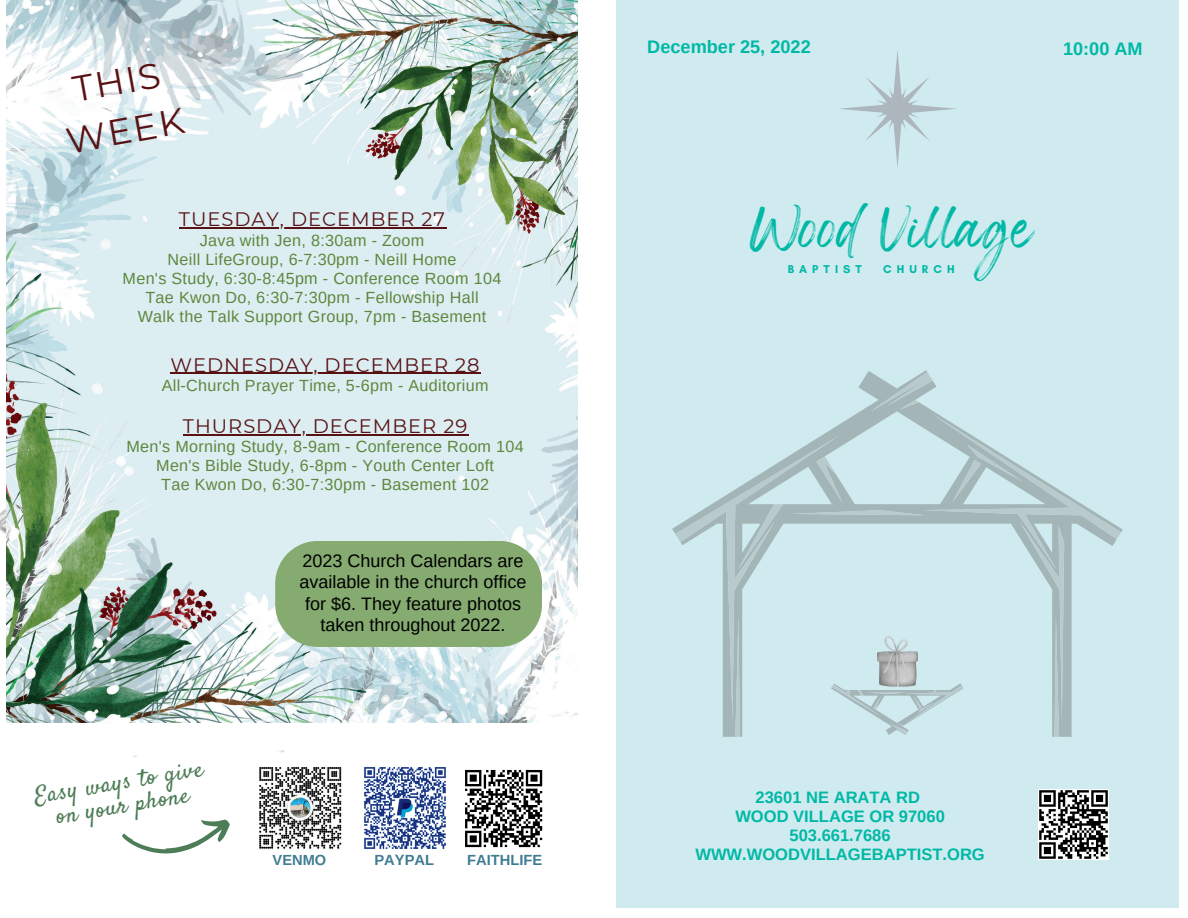
<style>
.page{position:relative;width:1188px;height:918px;background:#fff}
.page>*{position:absolute;margin:0;border:0;box-sizing:border-box;transform-origin:0 0}
.t1{font:36px/49.5px "Montserrat";color:#581214;text-align:center}
.t2{font:31.95px "Wonderful Branding";color:#00b8a5}
.t3{font:23.7px/23.7px "Satisfy";color:#4d7d56;text-align:center}
.t4{font:19.5px "Montserrat";letter-spacing:.05em;color:#581214}
.t5{font:700 18.15px "Arimo";color:#00b8a5}
.t6{font:18px/21.3px "Arimo";color:#000;text-align:center}
.t7{font:700 16.5px/19.2px "Arimo";color:#00b8a5;text-align:center}
.t8{font:16.2px/19.2px "Arimo";letter-spacing:.02em;color:#5d873c;text-align:center}
.t9{font:700 14.7px "Arimo";color:#407c93}
.t10{font:700 11.55px "Glacial Indifference";letter-spacing:.44em;color:#00b8a5}
</style>
<div class="page">
<div style="left:616px;top:0;width:562px;height:908px;background:#cfebef"></div>
<img style="left:1039px;top:790px;width:69px;height:69px">
<img style="left:7px;top:0;width:570px;height:722px">
<img style="left:364px;top:767px;width:82px;height:82px">
<img style="left:259px;top:767px;width:83px;height:83px">
<svg style="left:465px;top:770px;width:78px;height:78px"></svg>
<svg style="left:122px;top:819px;width:108px;height:35px"></svg>
<svg style="left:735px;top:721px;width:5px;height:16px"></svg>
<svg style="left:675px;top:455px;width:116px;height:266px"></svg>
<svg style="left:839px;top:50px;width:117px;height:117px"></svg>
<svg style="left:791px;top:372px;width:330px;height:365px"></svg>
<div style="left:275px;top:541px;width:267px;height:106px;background:#85ab70"></div>
<div style="left:847px;top:621px;width:103px;height:69px;background:#cfebef"></div>
<img style="left:877px;top:636px;width:41px;height:51px">
<hr style="left:179px;top:227px;width:267px;height:2px;background:#581214">
<hr style="left:171px;top:373px;width:310px;height:1px;background:#581214">
<hr style="left:183px;top:434px;width:285px;height:1px;background:#581214">
<h1 class="t1" style="left:54px;top:68px;width:121px;rotate:-10deg">THIS<br>WEEK</h1>
<p class="t5" style="left:647px;top:36px;width:165px">December 25, 2022</p>
<p class="t4" style="left:179px;top:207px;width:268px">TUESDAY, DECEMBER 27</p>
<h2 class="t2" style="left:750px;top:222px;width:287px">Wood Village</h2>
<p class="t8" style="left:123px;top:230px;width:380px">Java with Jen, 8:30am - Zoom<br>Neill LifeGroup, 6-7:30pm - Neill Home<br>Men's Study, 6:30-8:45pm - Conference Room 104<br>Tae Kwon Do, 6:30-7:30pm - Fellowship Hall<br>Walk the Talk Support Group, 7pm - Basement</p>
<p class="t10" style="left:788px;top:262px;width:76px">BAPTIST</p>
<p class="t10" style="left:883px;top:262px;width:73px">CHURCH</p>
<p class="t4" style="left:171px;top:353px;width:311px">WEDNESDAY, DECEMBER 28</p>
<p class="t8" style="left:162px;top:376px;width:328px">All-Church Prayer Time, 5-6pm - Auditorium</p>
<p class="t4" style="left:183px;top:414px;width:286px">THURSDAY, DECEMBER 29</p>
<p class="t8" style="left:126px;top:437px;width:399px">Men's Morning Study, 8-9am - Conference Room 104<br>Men's Bible Study, 6-8pm - Youth Center Loft<br>Tae Kwon Do, 6:30-7:30pm - Basement 102</p>
<p class="t6" style="left:300px;top:550px;width:228px">2023 Church Calendars are available in the church office for $6. They feature photos taken throughout 2022.</p>
<p class="t5" style="left:1063px;top:39px;width:81px">10:00 AM</p>
<h3 class="t3" style="left:33px;top:785px;width:172px;rotate:-9deg">Easy ways to give on your phone</h3>
<p class="t9" style="left:273px;top:852px;width:55px">VENMO</p>
<p class="t9" style="left:374px;top:851px;width:61px">PAYPAL</p>
<p class="t9" style="left:467px;top:851px;width:77px">FAITHLIFE</p>
<p class="t7" style="left:695px;top:788px;width:291px">23601 NE ARATA RD<br>WOOD VILLAGE OR 97060<br>503.661.7686<br>WWW.WOODVILLAGEBAPTIST.ORG</p>
</div>
